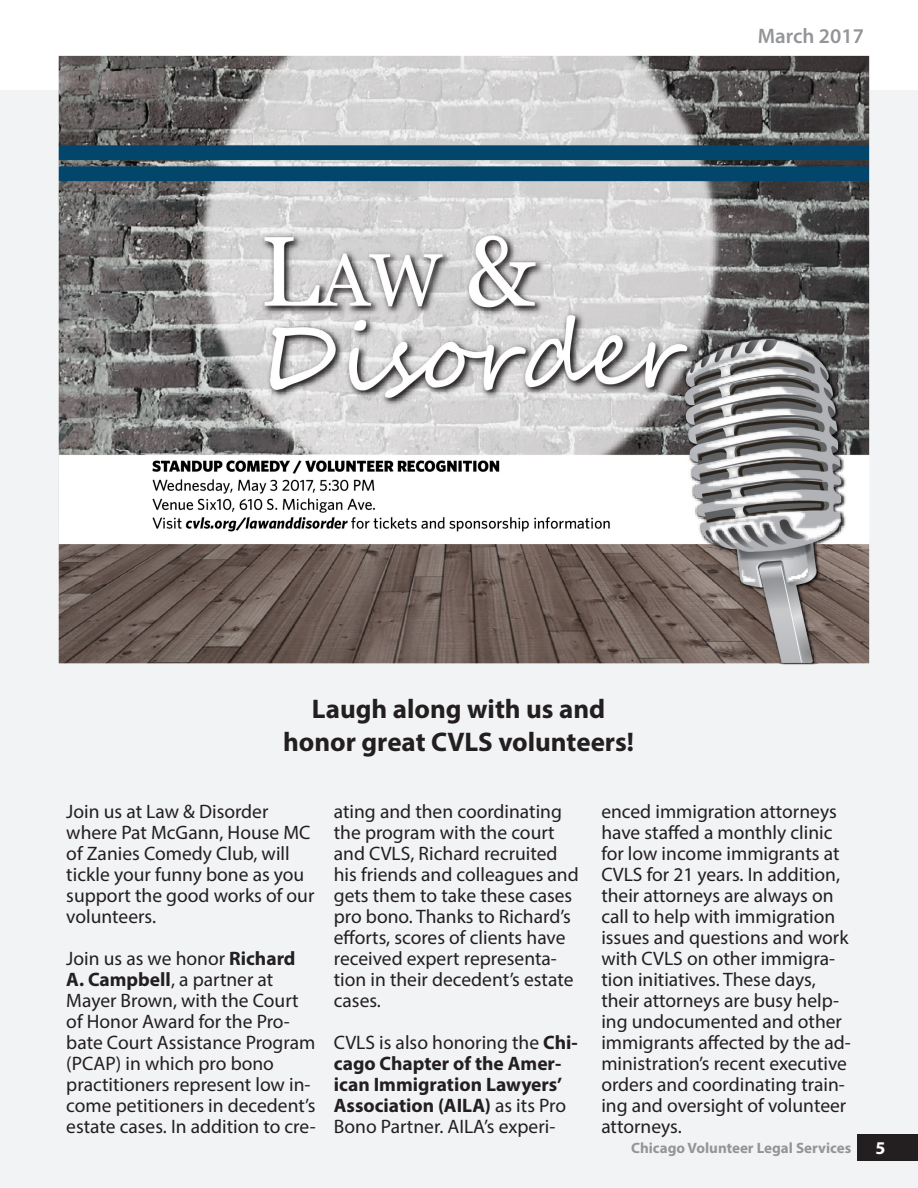
<style>
.page{position:relative;width:918px;height:1188px;background:#fff}
.page>*{position:absolute;margin:0;border:0;box-sizing:border-box;transform-origin:0 0}
.Header_black{font:700 27px/32.4px "Myriad Pro";color:#231f20;text-align:center}
.t1{font:600 21px "Myriad Pro";color:#939598}
.Body_text_black{font:19.5px/21px "Myriad Pro";color:#231f20}
.Body_text_black-2{font:700 19.5px/21px "Myriad Pro";color:#231f20}
.t2{font:700 18px "Myriad Pro";color:#fff}
.t3{font:700 15px "Myriad Pro";color:#939598}
.s1{font-weight:700}
.s2{font-weight:400}
</style>
<div class="page">
<div style="left:0;top:90px;width:918px;height:1098px;background:#f2f3f4"></div>
<div style="left:858px;top:1134px;width:60px;height:27px;background:#231f20"></div>
<img style="left:58px;top:55px;width:812px;height:610px">
<p class="t1" style="left:758px;top:23px;width:108px">March 2017</p>
<p class="Header_black" style="left:283px;top:692px;width:353px">Laugh along with us and honor great CVLS volunteers!</p>
<p class="Body_text_black" style="left:66px;top:801px;width:250px">Join us at Law &amp; Disorder where Pat McGann, House MC of Zanies Comedy Club, will tickle your funny bone as you support the good works of our volunteers.</p>
<p class="Body_text_black" style="left:66px;top:948px;width:251px">Join us as we honor <span class="s1">Richard<br>A. Campbell</span>, a partner at<br>Mayer Brown, with the Court of Honor Award for the Pro&shy;bate Court Assistance Program (PCAP) in which pro bono practitioners represent low in&shy;come petitioners in decedent’s estate cases. In addition to cre-</p>
<p class="Body_text_black" style="left:334px;top:801px;width:246px">ating and then coordinating the program with the court and CVLS, Richard recruited his friends and colleagues and gets them to take these cases pro bono. Thanks to Richard’s efforts, scores of clients have received expert representa&shy;tion in their decedent’s estate cases.</p>
<p class="Body_text_black-2" style="left:334px;top:1032px;width:246px"><span class="s2">CVLS is also honoring the</span> Chi&shy;cago Chapter of the Amer&shy;ican Immigration Lawyers’<br>Association (AILA) <span class="s2">as its Pro<br>Bono Partner. AILA’s experi-</span></p>
<p class="Body_text_black" style="left:601px;top:801px;width:251px">enced immigration attorneys have staffed a monthly clinic for low income immigrants at<br>CVLS for 21 years. In addition, their attorneys are always on call to help with immigration issues and questions and work with CVLS on other immigra&shy;tion initiatives. These days, their attorneys are busy help&shy;ing undocumented and other immigrants affected by the ad&shy;ministration’s recent executive orders and coordinating train&shy;ing and oversight of volunteer attorneys.</p>
<p class="t3" style="left:631px;top:1138px;width:222px">Chicago Volunteer Legal Services</p>
<p class="t2" style="left:876px;top:1136px;width:11px">5</p>
</div>
